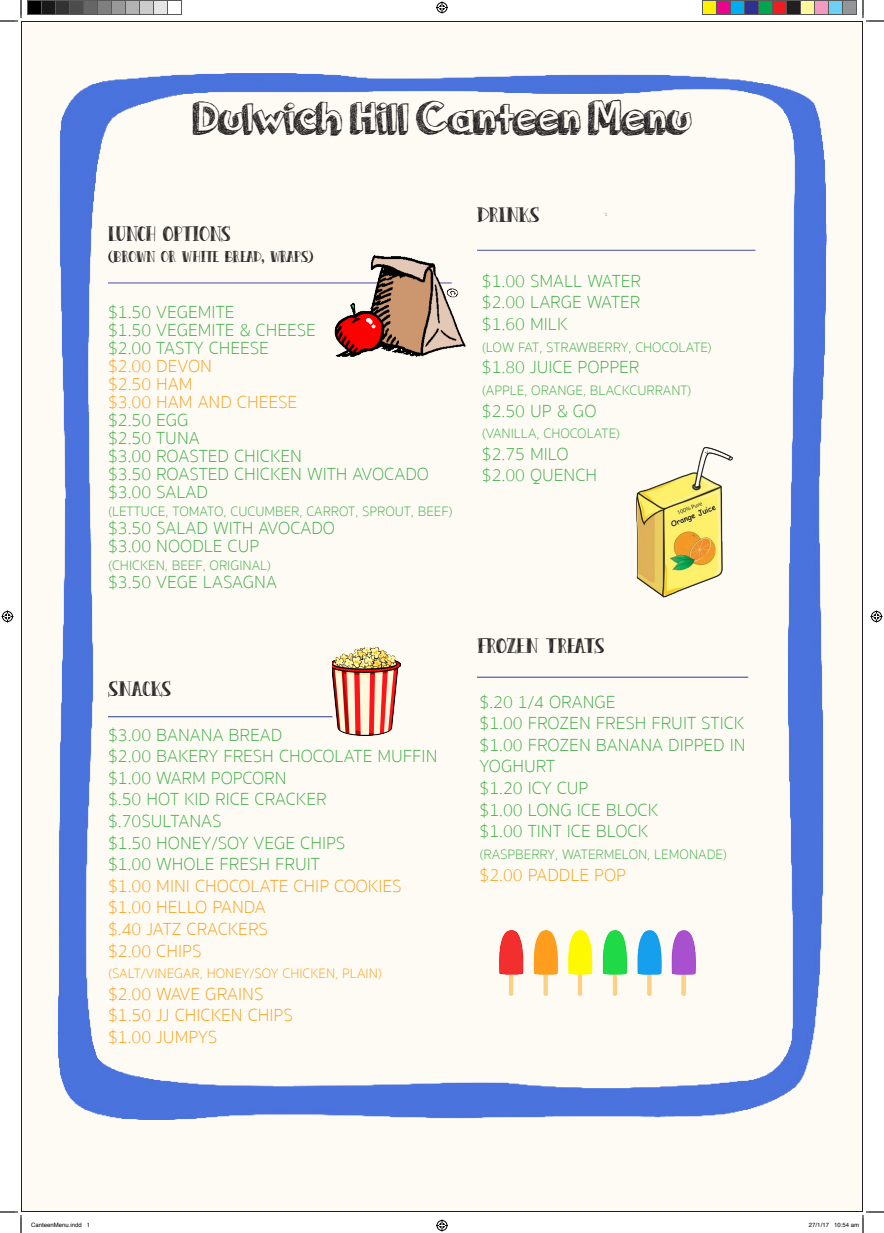
<style>
.page{position:relative;width:884px;height:1233px;background:#fff}
.page>*{position:absolute;margin:0;border:0;box-sizing:border-box;transform-origin:0 0}
.t1{font:48px "orangejuice";letter-spacing:-.02em;color:#231f20}
.t2{font:24px "Peas&Carrots";letter-spacing:-.025em;color:#231f20}
.t3{font:24px "Peas&Carrots";letter-spacing:-.005em;color:#231f20}
.t4{font:100 18px/21.6px "Sukhumvit Set";color:#40ae49}
.t5{font:100 18px/21.6px "Sukhumvit Set";color:#f6a11c}
.t6{font:18px "Peas&Carrots";letter-spacing:-.035em;color:#231f20}
.t7{font:100 14px "Sukhumvit Set";color:#40ae49}
.t8{font:100 14px "Sukhumvit Set";color:#f6a11c}
.t9{font:6px "Helvetica";color:#000}
</style>
<div class="page">
<div style="left:22px;top:21px;width:840px;height:1190px;background:#fefbf5"></div>
<img style="left:57px;top:73px;width:770px;height:1046px">
<hr style="left:108px;top:282px;width:344px;height:1px;background:#494fa1">
<hr style="left:108px;top:716px;width:224px;height:1px;background:#253f8e">
<hr style="left:477px;top:676px;width:271px;height:1px;background:#253f8e">
<hr style="left:477px;top:250px;width:278px;height:1px;background:#494fa1">
<img style="left:332px;top:648px;width:68px;height:88px">
<img style="left:327px;top:250px;width:153px;height:115px">
<img style="left:636px;top:448px;width:97px;height:150px">
<img style="left:500px;top:930px;width:196px;height:65px">
<svg style="left:0;top:1px;width:22px;height:21px"></svg>
<svg style="left:0;top:1211px;width:22px;height:22px"></svg>
<svg style="left:862px;top:1px;width:21px;height:21px"></svg>
<svg style="left:436px;top:1px;width:12px;height:12px"></svg>
<svg style="left:436px;top:1219px;width:12px;height:12px"></svg>
<svg style="left:2px;top:610px;width:12px;height:12px"></svg>
<svg style="left:870px;top:610px;width:12px;height:12px"></svg>
<div style="left:28px;top:1px;width:13px;height:13px;background:#000"></div>
<div style="left:27px;top:1px;width:15px;height:14px;border:1px solid #595959"></div>
<div style="left:42px;top:1px;width:14px;height:13px;background:#191919"></div>
<div style="left:41px;top:1px;width:15px;height:14px;border:1px solid #595959"></div>
<div style="left:56px;top:1px;width:14px;height:13px;background:#333"></div>
<div style="left:55px;top:1px;width:15px;height:14px;border:1px solid #595959"></div>
<div style="left:70px;top:1px;width:14px;height:13px;background:#4c4c4c"></div>
<div style="left:69px;top:1px;width:15px;height:14px;border:1px solid #595959"></div>
<div style="left:84px;top:1px;width:13px;height:13px;background:#666"></div>
<div style="left:83px;top:1px;width:15px;height:14px;border:1px solid #595959"></div>
<div style="left:98px;top:1px;width:14px;height:13px;background:#7f7f7f"></div>
<div style="left:97px;top:1px;width:15px;height:14px;border:1px solid #595959"></div>
<div style="left:112px;top:1px;width:13px;height:13px;background:#999"></div>
<div style="left:111px;top:1px;width:15px;height:14px;border:1px solid #595959"></div>
<div style="left:126px;top:1px;width:14px;height:13px;background:#b2b2b2"></div>
<div style="left:125px;top:1px;width:15px;height:14px;border:1px solid #595959"></div>
<div style="left:140px;top:1px;width:14px;height:13px;background:#ccc"></div>
<div style="left:139px;top:1px;width:15px;height:14px;border:1px solid #595959"></div>
<div style="left:154px;top:1px;width:13px;height:13px;background:#e5e5e5"></div>
<div style="left:153px;top:1px;width:15px;height:14px;border:1px solid #595959"></div>
<div style="left:167px;top:1px;width:15px;height:14px;border:1px solid #595959"></div>
<div style="left:702px;top:1px;width:14px;height:13px;background:#fff101"></div>
<div style="left:702px;top:1px;width:15px;height:14px;border:1px solid #595959"></div>
<div style="left:716px;top:1px;width:14px;height:13px;background:#ed028c"></div>
<div style="left:716px;top:1px;width:15px;height:14px;border:1px solid #595959"></div>
<div style="left:730px;top:1px;width:14px;height:13px;background:#00aeef"></div>
<div style="left:730px;top:1px;width:15px;height:14px;border:1px solid #595959"></div>
<div style="left:744px;top:1px;width:14px;height:13px;background:#2e3092"></div>
<div style="left:744px;top:1px;width:15px;height:14px;border:1px solid #595959"></div>
<div style="left:758px;top:1px;width:14px;height:13px;background:#00a54f"></div>
<div style="left:758px;top:1px;width:15px;height:14px;border:1px solid #595959"></div>
<div style="left:772px;top:1px;width:14px;height:13px;background:#ee1d23"></div>
<div style="left:772px;top:1px;width:15px;height:14px;border:1px solid #595959"></div>
<div style="left:786px;top:1px;width:14px;height:13px;background:#231f20"></div>
<div style="left:786px;top:1px;width:15px;height:14px;border:1px solid #595959"></div>
<div style="left:800px;top:1px;width:14px;height:13px;background:#fff79a"></div>
<div style="left:800px;top:1px;width:15px;height:14px;border:1px solid #595959"></div>
<div style="left:814px;top:1px;width:14px;height:13px;background:#f499c2"></div>
<div style="left:814px;top:1px;width:15px;height:14px;border:1px solid #595959"></div>
<div style="left:828px;top:1px;width:14px;height:13px;background:#6bcff6"></div>
<div style="left:828px;top:1px;width:15px;height:14px;border:1px solid #595959"></div>
<div style="left:842px;top:1px;width:14px;height:13px;background:#939598"></div>
<div style="left:842px;top:1px;width:15px;height:14px;border:1px solid #595959"></div>
<svg style="left:809px;top:1211px;width:74px;height:22px"></svg>
<h1 class="t1" style="left:193px;top:99px;width:500px">Dulwich Hill Canteen Menu</h1>
<h2 class="t3" style="left:108px;top:223px;width:124px">LUNCH OPTIONS</h2>
<p class="t6" style="left:108px;top:249px;width:207px">(BROWN OR WHITE BREAD, WRAPS)</p>
<p class="t4" style="left:108px;top:304px;width:209px;line-height:18px">$1.50 VEGEMITE<br>$1.50 VEGEMITE &amp; CHEESE $2.00 TASTY CHEESE</p>
<p class="t5" style="left:108px;top:358px;width:191px;line-height:18px">$2.00 DEVON<br>$2.50 HAM<br>$3.00 HAM AND CHEESE</p>
<p class="t4" style="left:108px;top:412px;width:322px;line-height:18px">$2.50 EGG<br>$2.50 TUNA<br>$3.00 ROASTED CHICKEN<br>$3.50 ROASTED CHICKEN WITH AVOCADO $3.00 SALAD</p>
<p class="t7" style="left:108px;top:501px;width:346px">(LETTUCE, TOMATO, CUCUMBER, CARROT, SPROUT, BEEF)</p>
<p class="t4" style="left:108px;top:520px;width:229px;line-height:18px">$3.50 SALAD WITH AVOCADO $3.00 NOODLE CUP</p>
<p class="t7" style="left:108px;top:555px;width:165px">(CHICKEN, BEEF, ORIGINAL)</p>
<p class="t4" style="left:108px;top:572px;width:170px">$3.50 VEGE LASAGNA</p>
<h2 class="t2" style="left:108px;top:677px;width:65px">SNACKS</h2>
<p class="t4" style="left:108px;top:724px;width:331px">$3.00 BANANA BREAD<br>$2.00 BAKERY FRESH CHOCOLATE MUFFIN $1.00 WARM POPCORN<br>$.50 HOT KID RICE CRACKER $.70SULTANAS<br>$1.50 HONEY/SOY VEGE CHIPS<br>$1.00 WHOLE FRESH FRUIT</p>
<p class="t5" style="left:108px;top:875px;width:295px">$1.00 MINI CHOCOLATE CHIP COOKIES $1.00 HELLO PANDA<br>$.40 JATZ CRACKERS<br>$2.00 CHIPS</p>
<p class="t8" style="left:108px;top:962px;width:276px">(SALT/VINEGAR, HONEY/SOY CHICKEN, PLAIN)</p>
<p class="t5" style="left:108px;top:983px;width:186px">$2.00 WAVE GRAINS $1.50 JJ CHICKEN CHIPS $1.00 JUMPYS</p>
<h2 class="t2" style="left:477px;top:204px;width:64px">DRINKS</h2>
<p class="t4" style="left:482px;top:270px;width:161px;text-align:justify">$1.00 SMALL WATER $2.00 LARGE WATER $1.60 MILK</p>
<p class="t7" style="left:482px;top:336px;width:232px">(LOW FAT, STRAWBERRY, CHOCOLATE)</p>
<p class="t4" style="left:482px;top:357px;width:159px">$1.80 JUICE POPPER</p>
<p class="t7" style="left:482px;top:379px;width:211px">(APPLE, ORANGE, BLACKCURRANT)</p>
<p class="t4" style="left:482px;top:400px;width:116px">$2.50 UP &amp; GO</p>
<p class="t7" style="left:482px;top:423px;width:140px">(VANILLA, CHOCOLATE)</p>
<p class="t4" style="left:482px;top:443px;width:117px">$2.75 MILO $2.00 QUENCH</p>
<h2 class="t2" style="left:477px;top:634px;width:129px">FROZEN TREATS</h2>
<p class="t4" style="left:480px;top:691px;width:268px">$.20 1/4 ORANGE<br>$1.00 FROZEN FRESH FRUIT STICK $1.00 FROZEN BANANA DIPPED IN<br>YOGHURT<br>$1.20 ICY CUP<br>$1.00 LONG ICE BLOCK<br>$1.00 TINT ICE BLOCK</p>
<p class="t7" style="left:480px;top:843px;width:249px">(RASPBERRY, WATERMELON, LEMONADE)</p>
<p class="t5" style="left:480px;top:864px;width:148px">$2.00 PADDLE POP</p>
<p class="t9" style="left:31px;top:1222px;width:61px">CanteenMenu.indd 1</p>
<p class="t9" style="left:809px;top:1222px;width:52px">27/1/17 10:54 am</p>
</div>
